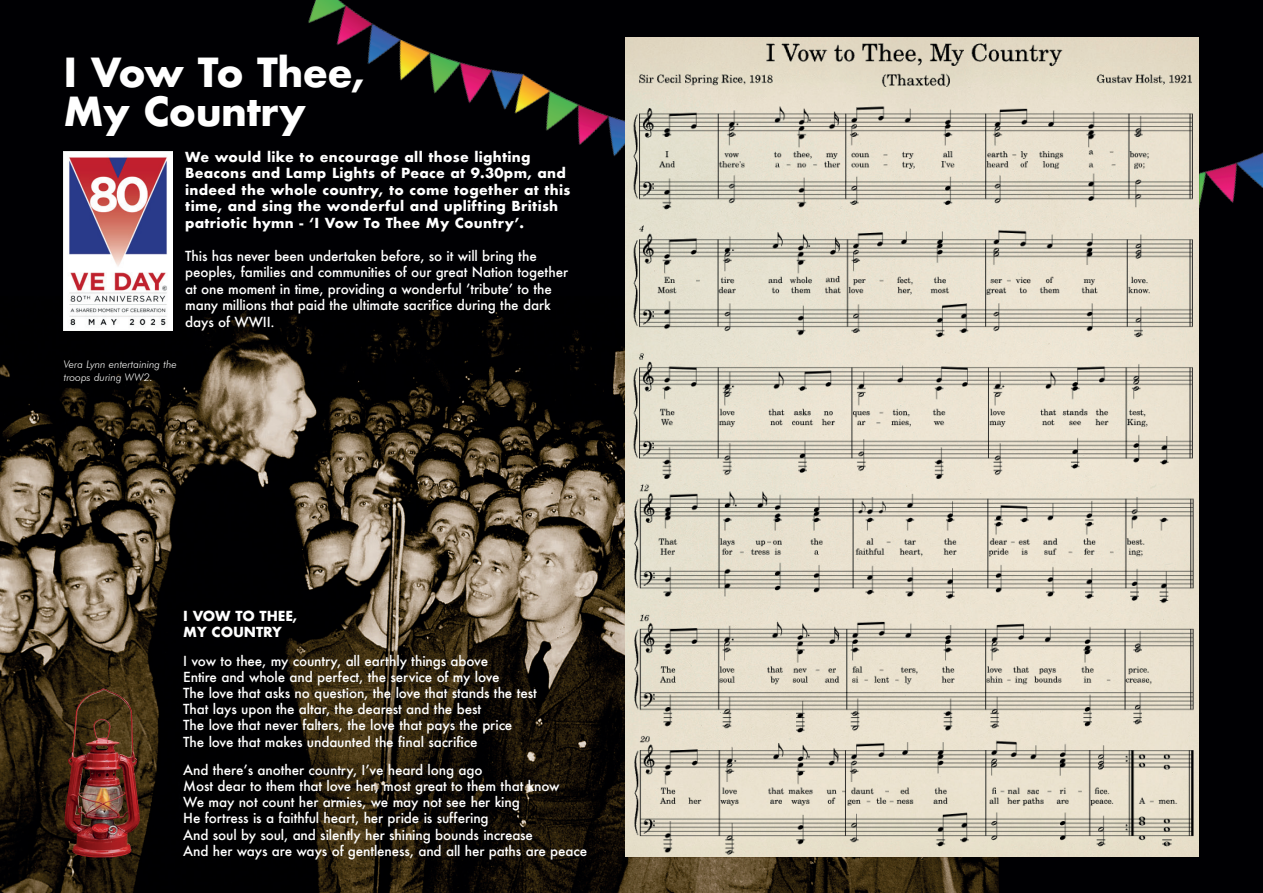
<style>
.page{position:relative;width:1263px;height:893px;background:#000003}
.page>*{position:absolute;margin:0;border:0;box-sizing:border-box;transform-origin:0 0}
.t1{font:700 39px/39px "Futura";letter-spacing:-.015em;color:#fff}
.t2{font:500 13.5px/16.2px "Futura";letter-spacing:-.01em;color:#fff}
.t3{font:700 13.5px/16.5px "Futura";letter-spacing:.02em;color:#fff}
.t4{font:700 13.5px/16.2px "Futura";letter-spacing:-.01em;color:#fff}
.t5{font:italic 300 10.5px/12.6px "Futura BT";color:#fff}
</style>
<div class="page">
<img style="left:0;top:297px;width:998px;height:596px">
<img style="left:64px;top:151px;width:108px;height:180px">
<img style="left:65px;top:689px;width:37px;height:168px">
<img style="left:251px;top:0;width:1012px;height:432px">
<img style="left:625px;top:37px;width:574px;height:820px">
<h1 class="t1" style="left:64px;top:53px;width:303px">I Vow To Thee,<br>My Country</h1>
<p class="t3" style="left:185px;top:148px;width:387px">We would like to encourage all those lighting Beacons and Lamp Lights of Peace at 9.30pm, and indeed the whole country, to come together at this time, and sing the wonderful and uplifting British patriotic hymn - ‘I Vow To Thee My Country’.</p>
<p class="t2" style="left:185px;top:247px;width:384px">This has never been undertaken before, so it will bring the peoples, families and communities of our great Nation together at one moment in time, providing a wonderful ’tribute’ to the many millions that paid the ultimate sacrifice during the dark days of WWII.</p>
<p class="t5" style="left:64px;top:358px;width:114px">Vera Lynn entertaining the troops during WW2.</p>
<p class="t4" style="left:183px;top:608px;width:116px">I VOW TO THEE,<br>MY COUNTRY</p>
<p class="t2" style="left:183px;top:652px;width:355px">I vow to thee, my country, all earthly things above<br>Entire and whole and perfect, the service of my love<br>The love that asks no question, the love that stands the test That lays upon the altar, the dearest and the best<br>The love that never falters, the love that pays the price The love that makes undaunted the final sacrifice</p>
<p class="t2" style="left:183px;top:762px;width:405px">And there’s another country, I’ve heard long ago<br>Most dear to them that love her, most great to them that know<br>We may not count her armies, we may not see her king<br>He fortress is a faithful heart, her pride is suffering<br>And soul by soul, and silently her shining bounds increase<br>And her ways are ways of gentleness, and all her paths are peace</p>
</div>
